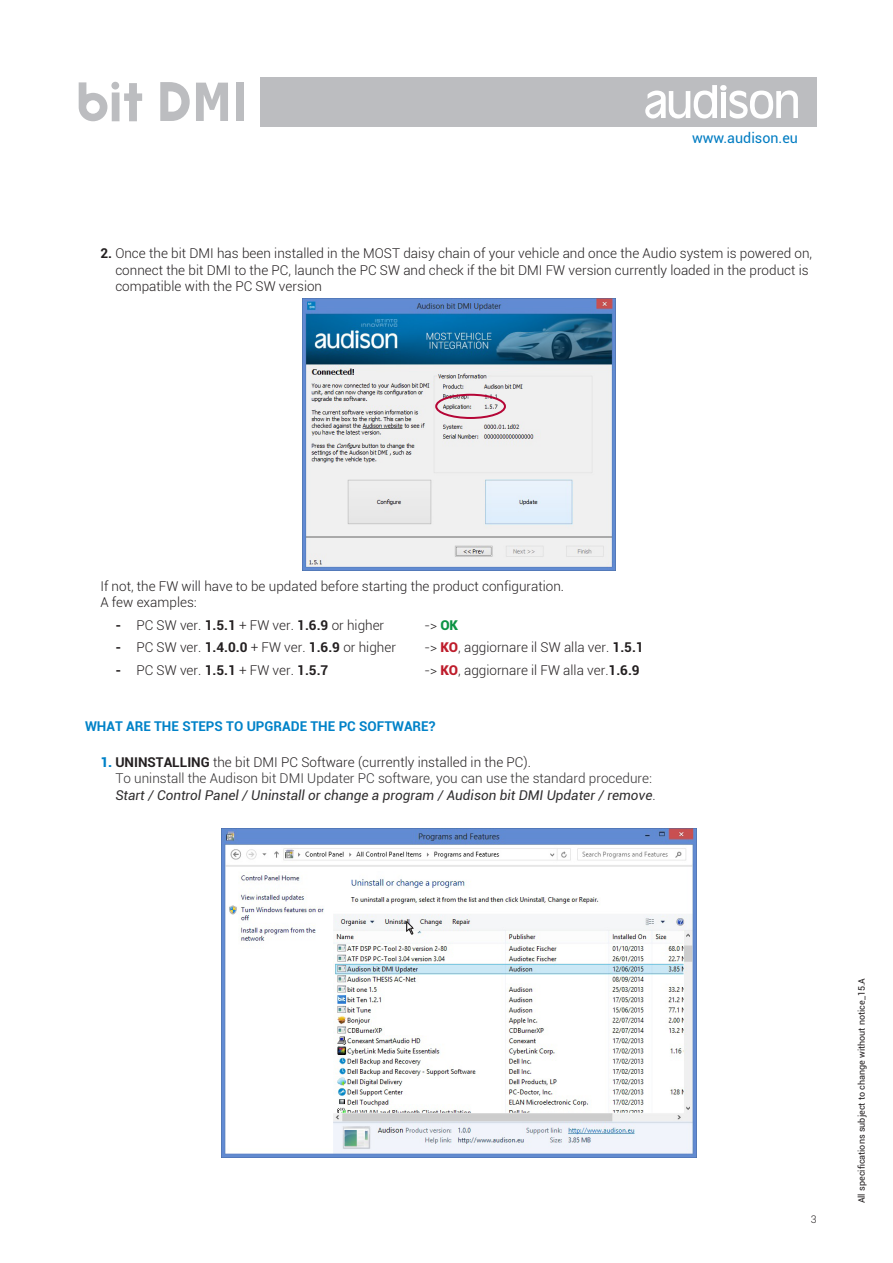
<style>
.page{position:relative;width:893px;height:1263px;background:#fff}
.page>*{position:absolute;margin:0;border:0;box-sizing:border-box;transform-origin:0 0}
.t1{font:14.25px "Roboto";color:#007cc2}
.t2{font:300 13.5px "Roboto";color:#231f20}
.t3{font:300 13.5px "Roboto";color:#312f30}
.t4{font:italic 13.5px "Roboto";color:#312f30}
.t5{font:700 13.5px "Roboto";color:#0082c8}
.t6{font:300 10.5px "Roboto";color:#231f20}
.t7{font:9px "Roboto";color:#231f20}
.s1{font-weight:700}
.s2{font-weight:900;color:#0d9344}
.s3{font-weight:900;color:#be1d2c}
.s4{font-weight:900;color:#0082c8}
.s5{font-weight:300;font-style:normal}
</style>
<div class="page">
<div style="left:260px;top:77px;width:556px;height:49px;background:#bcbdc0"></div>
<svg style="left:645px;top:85px;width:153px;height:34px"></svg>
<svg style="left:196px;top:83px;width:32px;height:38px"></svg>
<svg style="left:79px;top:82px;width:63px;height:39px"></svg>
<svg style="left:160px;top:82px;width:30px;height:39px"></svg>
<div style="left:236px;top:82px;width:7px;height:39px;background:#bcbdc0"></div>
<img style="left:221px;top:828px;width:475px;height:329px">
<img style="left:303px;top:299px;width:312px;height:272px">
<div style="left:435px;top:394px;width:71px;height:25px;border:2px solid #b50536;border-radius:50%"></div>
<svg style="left:406px;top:921px;width:8px;height:13px"></svg>
<p class="t1" style="left:692px;top:128px;width:107px">www.audison.eu</p>
<p class="t2" style="left:100px;top:244px;width:713px"><span class="s1">2.</span> Once the bit DMI has been installed in the MOST daisy chain of your vehicle and once the Audio system is powered on,</p>
<p class="t2" style="left:115px;top:260px;width:695px">connect the bit DMI to the PC, launch the PC SW and check if the bit DMI FW version currently loaded in the product is</p>
<p class="t2" style="left:115px;top:277px;width:208px">compatible with the PC SW version</p>
<p class="t2" style="left:100px;top:576px;width:465px">If not, the FW will have to be updated before starting the product configuration.</p>
<p class="t2" style="left:100px;top:593px;width:98px">A few examples:</p>
<p class="t2" style="left:115px;top:615px;width:270px"><span class="s1">-</span> PC SW ver. <span class="s1">1.5.1</span> + FW ver. <span class="s1">1.6.9</span> or higher</p>
<p class="t2" style="left:424px;top:615px;width:35px">-&gt; <span class="s2">OK</span></p>
<p class="t2" style="left:115px;top:638px;width:282px"><span class="s1">-</span> PC SW ver. <span class="s1">1.4.0.0</span> + FW ver. <span class="s1">1.6.9</span> or higher</p>
<p class="t2" style="left:424px;top:638px;width:221px">-&gt; <span class="s3">KO</span>, aggiornare il SW alla ver. <span class="s1">1.5.1</span></p>
<p class="t2" style="left:115px;top:660px;width:215px"><span class="s1">-</span> PC SW ver. <span class="s1">1.5.1</span> + FW ver. <span class="s1">1.5.7</span></p>
<p class="t2" style="left:424px;top:660px;width:217px">-&gt; <span class="s3">KO</span>, aggiornare il FW alla ver.<span class="s1">1.6.9</span></p>
<p class="t5" style="left:85px;top:717px;width:352px">WHAT ARE THE STEPS TO UPGRADE THE PC SOFTWARE?</p>
<p class="t2" style="left:100px;top:753px;width:432px"><span class="s4">1.</span> <span class="s1">UNINSTALLING</span> the bit DMI PC Software (currently installed in the PC).</p>
<p class="t3" style="left:115px;top:769px;width:538px">To uninstall the Audison bit DMI Updater PC software, you can use the standard procedure:</p>
<p class="t4" style="left:115px;top:785px;width:542px">Start / Control Panel / Uninstall or change a program / Audison bit DMI Updater / remove<span class="s5">.</span></p>
<p class="t6" style="left:811px;top:1212px;width:7px">3</p>
<p class="t7" style="left:855px;top:1203px;width:227px;rotate:-90deg">All specifications subject to change without notice_15.A</p>
</div>
